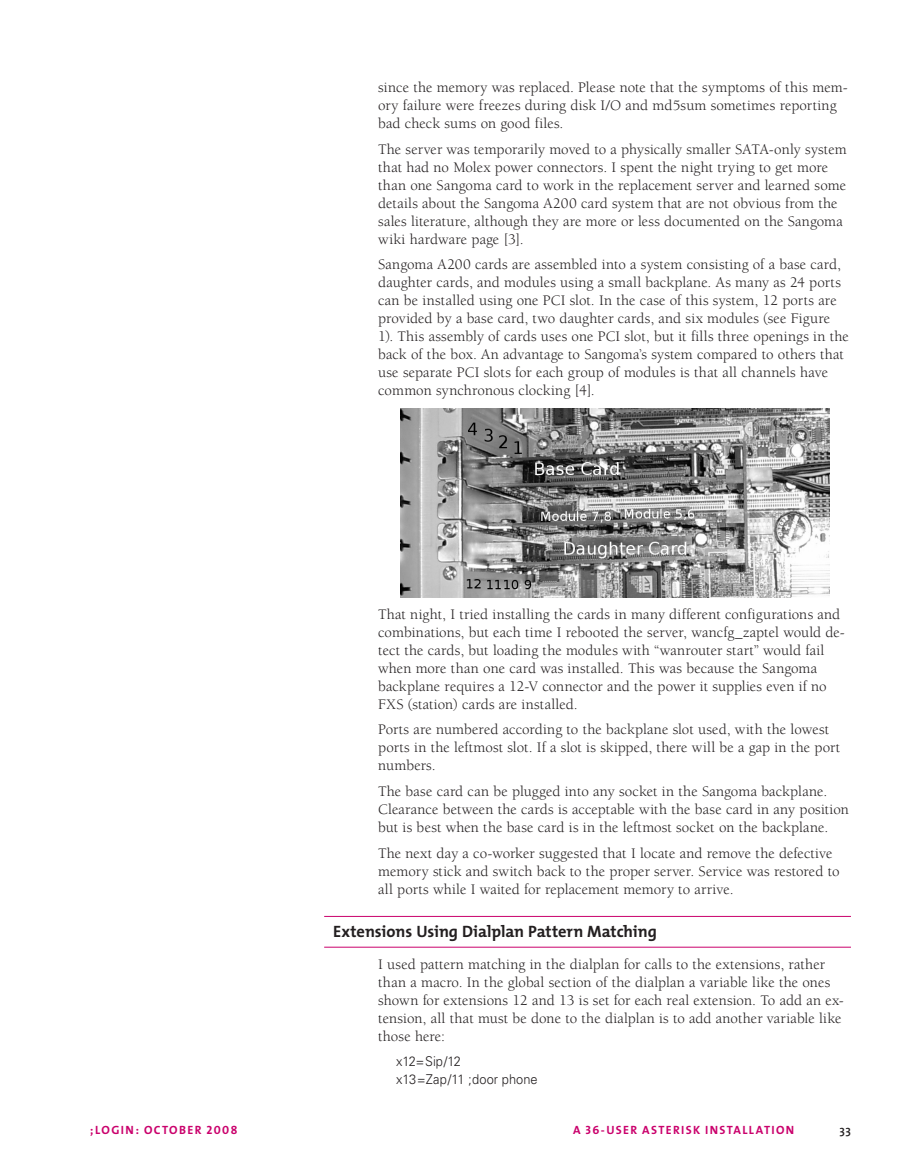
<style>
.page{position:relative;width:905px;height:1175px;background:#fff}
.page>*{position:absolute;margin:0;border:0;box-sizing:border-box;transform-origin:0 0}
._1_Head1_1h{font:700 16.5px "The Mix";letter-spacing:-.005em;color:#231f20}
._2_Body_2b{font:15px/18px "Berkeley";letter-spacing:.005em;color:#231f20}
._2c_Body_Code_bc{font:300 13.5px "Univers";color:#231f20;scale:.95 1}
._2d_Body_Code_no_spa{font:300 13.5px "Univers";letter-spacing:-.02em;color:#231f20;scale:.95 1}
.Recto{font:12px "The Mix Bold Caps";letter-spacing:.11em;color:#ca016c}
.Recto-2{font:600 12px "The Mix";color:#231f20}
</style>
<div class="page">
<hr style="left:324px;top:916px;width:526px;height:1px;background:#ca016c">
<hr style="left:324px;top:946px;width:526px;height:1px;background:#ca016c">
<img style="left:400px;top:409px;width:429px;height:188px">
<p class="_2_Body_2b" style="left:378px;top:79px;width:471px">since the memory was replaced. Please note that the symptoms of this mem&shy;ory failure were freezes during disk I/O and md5sum sometimes reporting bad check sums on good files.</p>
<p class="_2_Body_2b" style="left:378px;top:140px;width:470px">The server was temporarily moved to a physically smaller SATA-only system that had no Molex power connectors. I spent the night trying to get more than one Sangoma card to work in the replacement server and learned some details about the Sangoma A200 card system that are not obvious from the sales literature, although they are more or less documented on the Sangoma wiki hardware page [3].</p>
<p class="_2_Body_2b" style="left:378px;top:256px;width:472px">Sangoma A200 cards are assembled into a system consisting of a base card, daughter cards, and modules using a small backplane. As many as 24 ports can be installed using one PCI slot. In the case of this system, 12 ports are provided by a base card, two daughter cards, and six modules (see Figure 1). This assembly of cards uses one PCI slot, but it fills three openings in the back of the box. An advantage to Sangoma’s system compared to others that use separate PCI slots for each group of modules is that all channels have common synchronous clocking [4].</p>
<p class="_2_Body_2b" style="left:378px;top:605px;width:468px">That night, I tried installing the cards in many different configurations and combinations, but each time I rebooted the server, wancfg_zaptel would de&shy;tect the cards, but loading the modules with “wanrouter start” would fail when more than one card was installed. This was because the Sangoma backplane requires a 12-V connector and the power it supplies even if no FXS (station) cards are installed.</p>
<p class="_2_Body_2b" style="left:378px;top:721px;width:463px">Ports are numbered according to the backplane slot used, with the lowest ports in the leftmost slot. If a slot is skipped, there will be a gap in the port numbers.</p>
<p class="_2_Body_2b" style="left:378px;top:782px;width:472px">The base card can be plugged into any socket in the Sangoma backplane.<br>Clearance between the cards is acceptable with the base card in any position but is best when the base card is in the leftmost socket on the backplane.</p>
<p class="_2_Body_2b" style="left:378px;top:844px;width:463px">The next day a co-worker suggested that I locate and remove the defective memory stick and switch back to the proper server. Service was restored to all ports while I waited for replacement memory to arrive.</p>
<p class="_1_Head1_1h" style="left:333px;top:917px;width:325px">Extensions U sing Dialplan Pattern Matching</p>
<p class="_2_Body_2b" style="left:378px;top:955px;width:467px">I used pattern matching in the dialplan for calls to the extensions, rather than a macro. In the global section of the dialplan a variable like the ones shown for extensions 12 and 13 is set for each real extension. To add an ex&shy;tension, all that must be done to the dialplan is to add another variable like those here:</p>
<p class="_2d_Body_Code_no_spa" style="left:396px;top:1053px;width:70px">x12=Sip/12</p>
<p class="_2c_Body_Code_bc" style="left:396px;top:1071px;width:150px">x13=Zap/11 ;door phone</p>
<p class="Recto" style="left:90px;top:1120px;width:149px">;LOGIN: OCTOBER 2008</p>
<p class="Recto" style="left:573px;top:1120px;width:169px">A 36-USER ASTERISK INSTALLA</p>
<p class="Recto" style="left:764px;top:1120px;width:15px">TION</p>
<p class="Recto-2" style="left:839px;top:1120px;width:13px">33</p>
</div>
